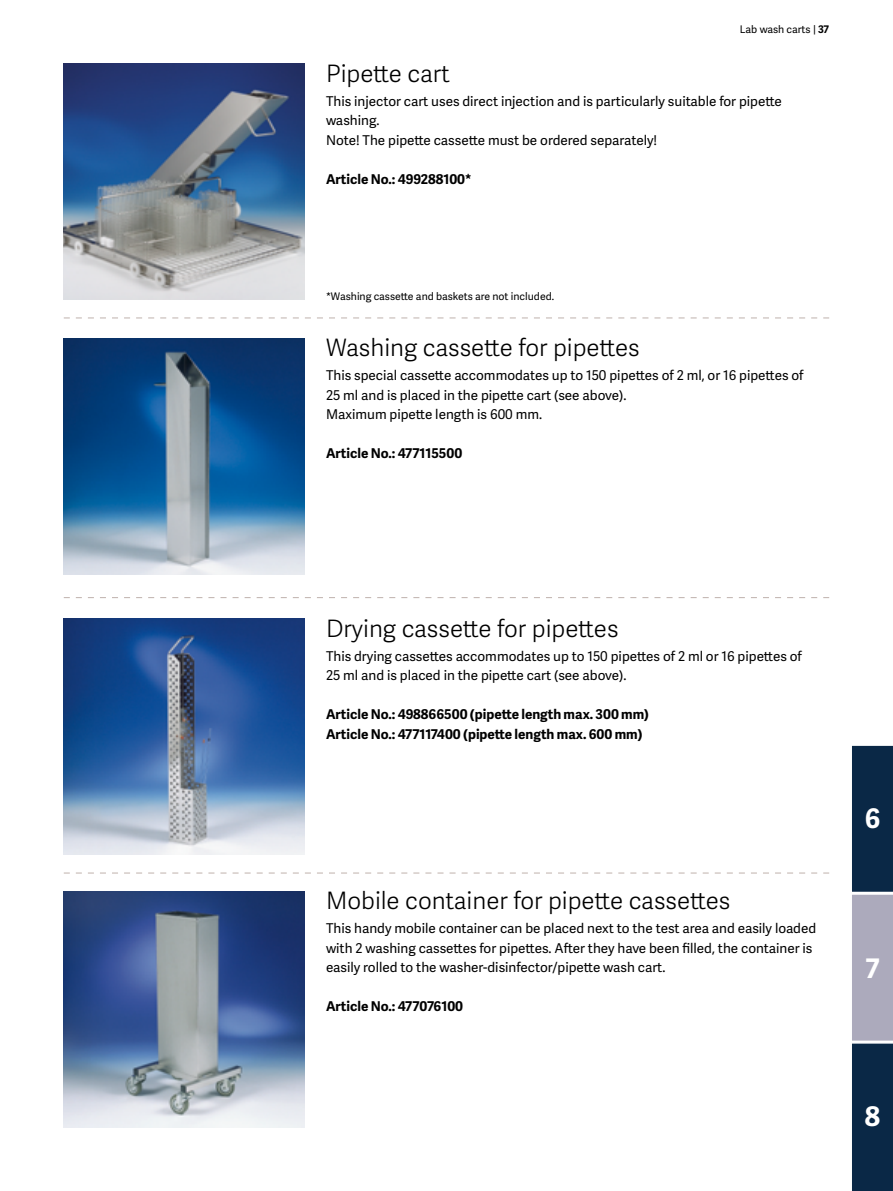
<style>
.page{position:relative;width:893px;height:1191px;background:#fff}
.page>*{position:absolute;margin:0;border:0;box-sizing:border-box;transform-origin:0 0}
.t1{font:700 27px "Adelle Sans";color:#fff}
.t2{font:300 24px "Adelle Sans";color:#000}
.t3{font:13.5px/19.5px "Adelle Sans";color:#000}
.t4{font:700 13.5px/19.5px "Adelle Sans";color:#000}
.t5{font:10.5px "Adelle Sans";color:#000}
.s1{font-weight:700}
</style>
<div class="page">
<svg style="left:852px;top:745px;width:41px;height:446px;background:#42556f"></svg>
<img style="left:64px;top:64px;width:241px;height:236px">
<img style="left:64px;top:891px;width:241px;height:236px">
<img style="left:64px;top:338px;width:241px;height:236px">
<img style="left:64px;top:619px;width:241px;height:236px">
<svg style="left:64px;top:597px;width:765px;height:1px"></svg>
<svg style="left:64px;top:872px;width:765px;height:1px"></svg>
<svg style="left:64px;top:317px;width:765px;height:1px"></svg>
<p class="t5" style="left:740px;top:22px;width:91px">Lab wash carts | <span class="s1">37</span></p>
<h2 class="t2" style="left:326px;top:56px;width:126px">Pipette cart</h2>
<p class="t3" style="left:326px;top:91px;width:457px">This injector cart uses direct injection and is particularly suitable for pipette washing.<br>Note! The pipette cassette must be ordered separately!</p>
<p class="t4" style="left:326px;top:169px;width:147px">Article No.: 499288100*</p>
<p class="t5" style="left:326px;top:289px;width:230px">*Washing cassette and baskets are not included.</p>
<h2 class="t2" style="left:326px;top:331px;width:315px">Washing cassette for pipettes</h2>
<p class="t3" style="left:326px;top:365px;width:479px">This special cassette accommodates up to 150 pipettes of 2 ml, or 16 pipettes of<br>25 ml and is placed in the pipette cart (see above).<br>Maximum pipette length is 600 mm.</p>
<p class="t4" style="left:326px;top:443px;width:138px">Article No.: 477115500</p>
<h2 class="t2" style="left:326px;top:611px;width:294px">Drying cassette for pipettes</h2>
<p class="t3" style="left:326px;top:646px;width:477px">This drying cassettes accommodates up to 150 pipettes of 2 ml or 16 pipettes of<br>25 ml and is placed in the pipette cart (see above).</p>
<p class="t4" style="left:326px;top:704px;width:325px">Article No.: 498866500 (pipette length max. 300 mm)<br>Article No.: 477117400 (pipette length max. 600 mm)</p>
<h2 class="t2" style="left:326px;top:883px;width:406px">Mobile container for pipette cassettes</h2>
<p class="t3" style="left:326px;top:918px;width:492px">This handy mobile container can be placed next to the test area and easily loaded with 2 washing cassettes for pipettes. After they have been filled, the container is easily rolled to the washer-disinfector/pipette wash cart.</p>
<p class="t4" style="left:326px;top:996px;width:139px">Article No.: 477076100</p>
<h1 class="t1" style="left:865px;top:799px;width:17px">6</h1>
<h1 class="t1" style="left:865px;top:948px;width:16px">7</h1>
<h1 class="t1" style="left:865px;top:1096px;width:17px">8</h1>
</div>
